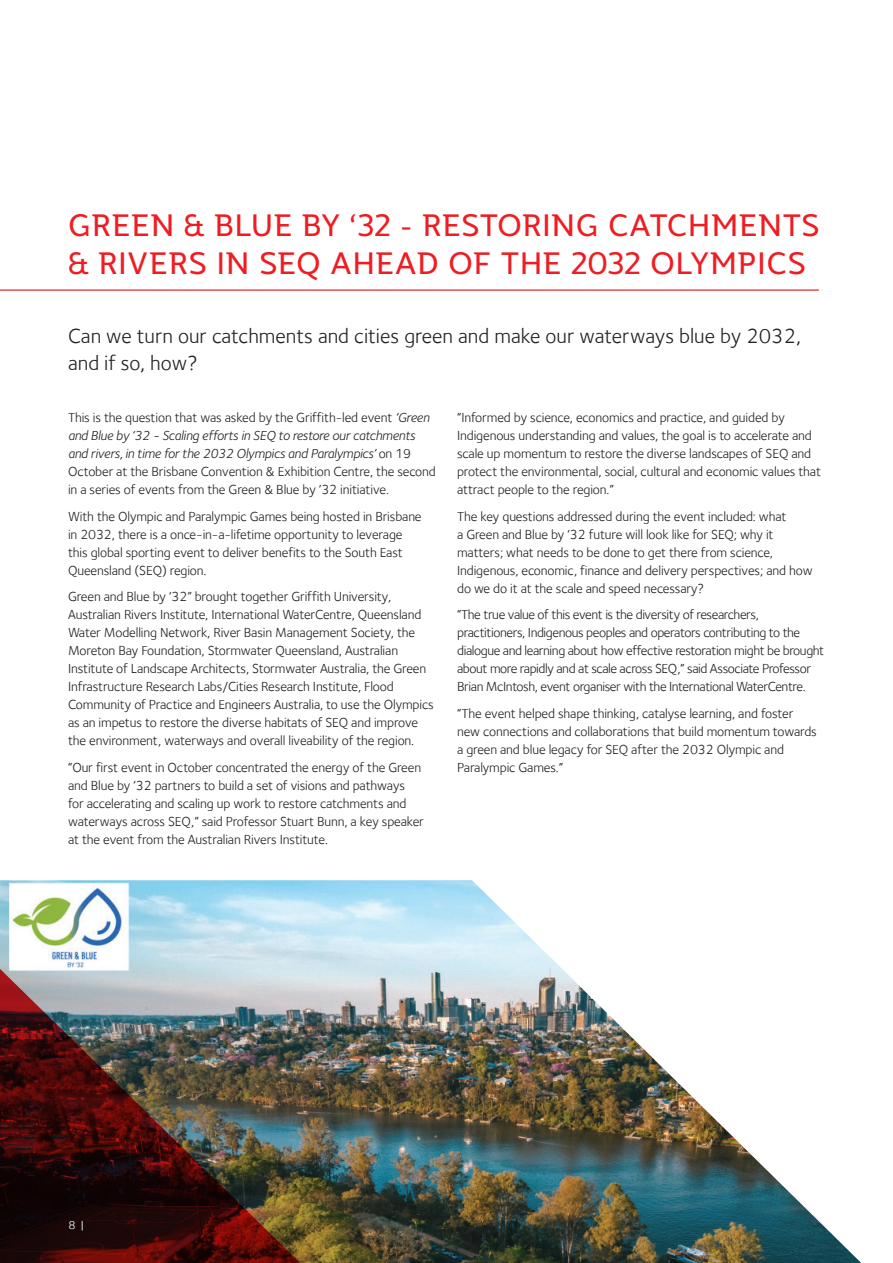
<style>
.page{position:relative;width:893px;height:1263px;background:#fff}
.page>*{position:absolute;margin:0;border:0;box-sizing:border-box;transform-origin:0 0}
.Page_Title_1_Red_Small{font:30px/37.5px "Jotia";letter-spacing:.01em;color:#ee1d23}
.Intro{font:21px/27px "Foundry Sterling";color:#231f20}
.Body_Copy{font:13.5px/18px "Foundry Sterling";letter-spacing:-.01em;color:#231f20}
.Body_Copy-2{font:13.5px/18px "Foundry Sterling";letter-spacing:-.03em;color:#231f20}
.Footer_Left_Black{font:12px "Foundry Sterling";color:#fff}
.s1{font-family:"Foundry Sterling OT2";font-style:italic}
</style>
<div class="page">
<hr style="left:892px;top:0;width:1px;height:1263px;background:#e6e7e9">
<hr style="left:0;top:289px;width:819px;height:2px;background:#ee1d23">
<img style="left:0;top:880px;width:861px;height:383px">
<img style="left:0;top:956px;width:509px;height:307px">
<p class="Page_Title_1_Red_Small" style="left:68px;top:206px;width:753px">GREEN &amp; BLUE BY ‘32 - RESTORING CATCHMENTS &amp; RIVERS IN SEQ AHEAD OF THE 2032 OLYMPICS</p>
<p class="Intro" style="left:68px;top:322px;width:735px">Can we turn our catchments and cities green and make our waterways blue by 2032, and if so, how?</p>
<p class="Body_Copy" style="left:68px;top:408px;width:369px">This is the question that was asked by the Griffith-led event <span class="s1">‘Green and Blue by ‘32 - Scaling efforts in SEQ to restore our catchments and rivers, in time for the 2032 Olympics and Paralympics’</span> on 19<br>October at the Brisbane Convention &amp; Exhibition Centre, the second in a series of events from the Green &amp; Blue by ’32 initiative.</p>
<p class="Body_Copy" style="left:68px;top:507px;width:355px">With the Olympic and Paralympic Games being hosted in Brisbane in 2032, there is a once-in-a-lifetime opportunity to leverage this global sporting event to deliver benefits to the South East Queensland (SEQ) region.</p>
<p class="Body_Copy" style="left:68px;top:587px;width:367px">Green and Blue by ‘32” brought together Griffith University, Australian Rivers Institute, International WaterCentre, Queensland Water Modelling Network, River Basin Management Society, the Moreton Bay Foundation, Stormwater Queensland, Australian Institute of Landscape Architects, Stormwater Australia, the Green Infrastructure Research Labs/Cities Research Institute, Flood Community of Practice and Engineers Australia, to use the Olympics as an impetus to restore the diverse habitats of SEQ and improve the environment, waterways and overall liveability of the region.</p>
<p class="Body_Copy" style="left:68px;top:758px;width:357px">“Our first event in October concentrated the energy of the Green and Blue by ‘32 partners to build a set of visions and pathways for accelerating and scaling up work to restore catchments and waterways across SEQ,” said Professor Stuart Bunn, a key speaker at the event from the Australian Rivers Institute.</p>
<p class="Body_Copy" style="left:457px;top:408px;width:365px">“Informed by science, economics and practice, and guided by Indigenous understanding and values, the goal is to accelerate and scale up momentum to restore the diverse landscapes of SEQ and protect the environmental, social, cultural and economic values that attract people to the region.”</p>
<p class="Body_Copy" style="left:457px;top:507px;width:357px">The key questions addressed during the event included: what<br>a Green and Blue by ‘32 future will look like for SEQ; why it matters; what needs to be done to get there from science, Indigenous, economic, finance and delivery perspectives; and how do we do it at the scale and speed necessary?</p>
<p class="Body_Copy-2" style="left:457px;top:605px;width:369px">“The true value of this event is the diversity of researchers, practitioners, Indigenous peoples and operators contributing to the dialogue and learning about how effective restoration might be brought about more rapidly and at scale across SEQ,” said Associate Professor Brian McIntosh, event organiser with the International WaterCentre.</p>
<p class="Body_Copy" style="left:457px;top:704px;width:361px">“The event helped shape thinking, catalyse learning, and foster new connections and collaborations that build momentum towards a green and blue legacy for SEQ after the 2032 Olympic and Paralympic Games.”</p>
<p class="Footer_Left_Black" style="left:68px;top:1218px;width:17px">8 |</p>
</div>
